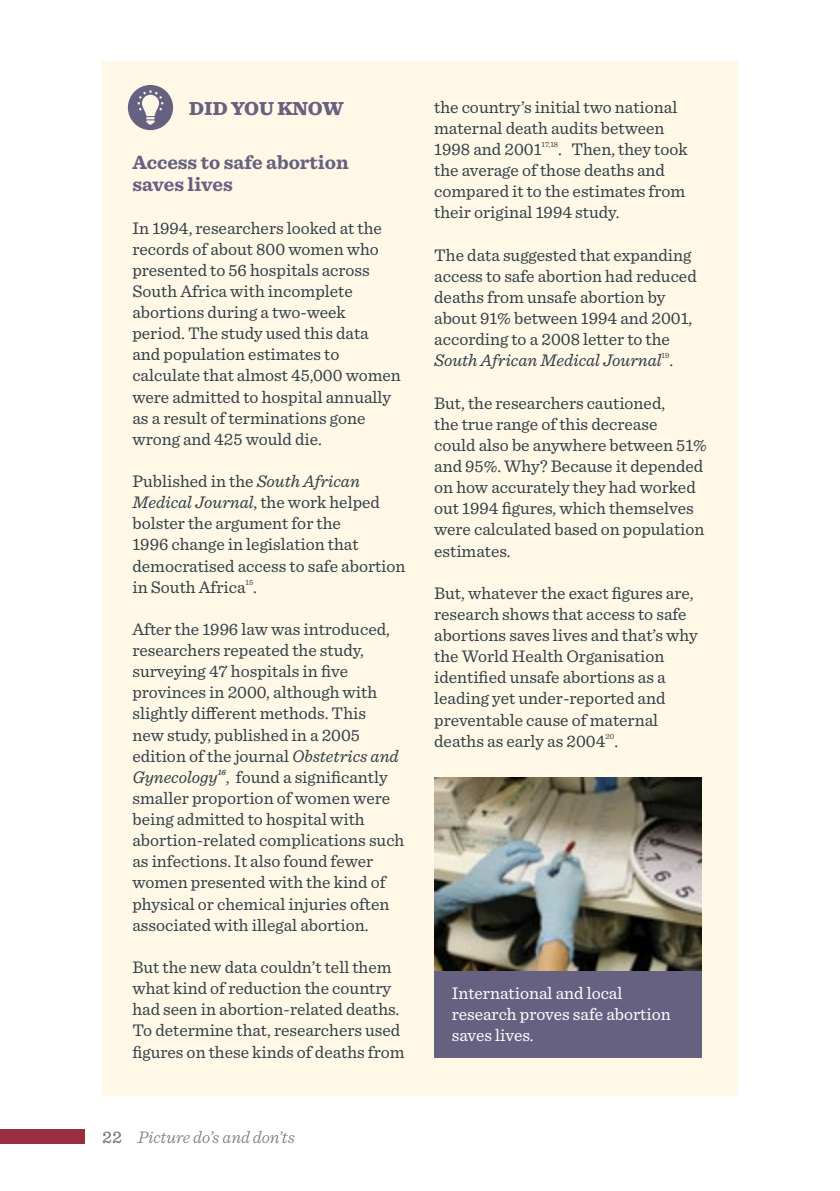
<style>
.page{position:relative;width:840px;height:1191px;background:#fff}
.page>*{position:absolute;margin:0;border:0;box-sizing:border-box;transform-origin:0 0}
.t1{font:700 20px/22px "Sentinel";color:#666081}
.t2{font:900 19.8px "Sentinel";color:#666081}
.t3{font:17.6px/21.2px "Sentinel";color:#313f47}
.t4{font:17.6px/21.2px "Sentinel";color:#fff}
.t5{font:italic 300 17.6px "Sentinel";color:#787a82}
.t6{font:500 17.6px "Sentinel";color:#787a82}
.t7{font:8px "Sentinel";color:#313f47}
.t8{font:italic 600 8px "Sentinel";color:#313f47}
.s1{font-style:italic}
</style>
<div class="page">
<div style="left:102px;top:61px;width:635px;height:1035px;background:#fff8e7"></div>
<div style="left:128px;top:85px;width:45px;height:45px;background:#666081;border-radius:50%"></div>
<svg style="left:137px;top:90px;width:26px;height:35px"></svg>
<div style="left:434px;top:970px;width:267px;height:88px;background:#666081"></div>
<img style="left:434px;top:777px;width:267px;height:193px">
<div style="left:0;top:1129px;width:84px;height:14px;background:#982f40"></div>
<p class="t2" style="left:189px;top:99px;width:156px">DID YOU KNOW</p>
<p class="t1" style="left:132px;top:152px;width:217px">Access to safe abortion saves lives</p>
<p class="t3" style="left:132px;top:218px;width:270px">In 1994, researchers looked at the records of about 800 women who presented to 56 hospitals across<br>South Africa with incomplete abortions during a two-week period. The study used this data and population estimates to calculate that almost 45,000 women were admitted to hospital annually as a result of terminations gone wrong and 425 would die.</p>
<p class="t3" style="left:132px;top:471px;width:274px">Published in the <span class="s1">South African<br>Medical Journal</span>, the work helped bolster the argument for the<br>1996 change in legislation that democratised access to safe abortion in South Africa .</p>
<p class="t7" style="left:245px;top:578px;width:9px">15</p>
<p class="t3" style="left:132px;top:619px;width:267px">After the 1996 law was introduced, researchers repeated the study, surveying 47 hospitals in five provinces in 2000, although with slightly different methods. This new study, published in a 2005 edition of the journal <span class="s1">Obstetrics and<br>Gynecology</span></p>
<p class="t8" style="left:217px;top:768px;width:10px">16</p>
<p class="t3" style="left:132px;top:767px;width:273px;text-indent:93px">, found a significantly smaller proportion of women were being admitted to hospital with abortion-related complications such as infections. It also found fewer women presented with the kind of physical or chemical injuries often associated with illegal abortion.</p>
<p class="t3" style="left:132px;top:957px;width:273px">But the new data couldn’t tell them what kind of reduction the country had seen in abortion-related deaths.<br>To determine that, researchers used figures on these kinds of deaths from</p>
<p class="t6" style="left:102px;top:1129px;width:22px">22</p>
<p class="t5" style="left:138px;top:1129px;width:159px">Picture do’s and don’ts</p>
<p class="t3" style="left:434px;top:97px;width:244px">the country’s initial two national maternal death audits between<br>1998 and 2001</p>
<p class="t7" style="left:541px;top:141px;width:18px">17,18</p>
<p class="t3" style="left:434px;top:139px;width:255px;text-indent:124px">. Then, they took the average of those deaths and compared it to the estimates from their original 1994 study.</p>
<p class="t3" style="left:434px;top:245px;width:264px">The data suggested that expanding access to safe abortion had reduced deaths from unsafe abortion by about 91% between 1994 and 2001, according to a 2008 letter to the<br><span class="s1">South African Medical Journal</span> .</p>
<p class="t7" style="left:661px;top:352px;width:9px">19</p>
<p class="t3" style="left:434px;top:393px;width:274px">But, the researchers cautioned,<br>the true range of this decrease<br>could also be anywhere between 51% and 95%. Why? Because it depended on how accurately they had worked out 1994 figures, which themselves were calculated based on population estimates.</p>
<p class="t3" style="left:434px;top:583px;width:265px">But, whatever the exact figures are, research shows that access to safe abortions saves lives and that’s why the World Health Organisation identified unsafe abortions as a leading yet under-reported and preventable cause of maternal deaths as early as 2004</p>
<p class="t7" style="left:605px;top:732px;width:10px">20</p>
<p class="t3" style="left:614px;top:731px;width:5px">.</p>
<p class="t4" style="left:451px;top:983px;width:220px">International and local research proves safe abortion saves lives.</p>
</div>
